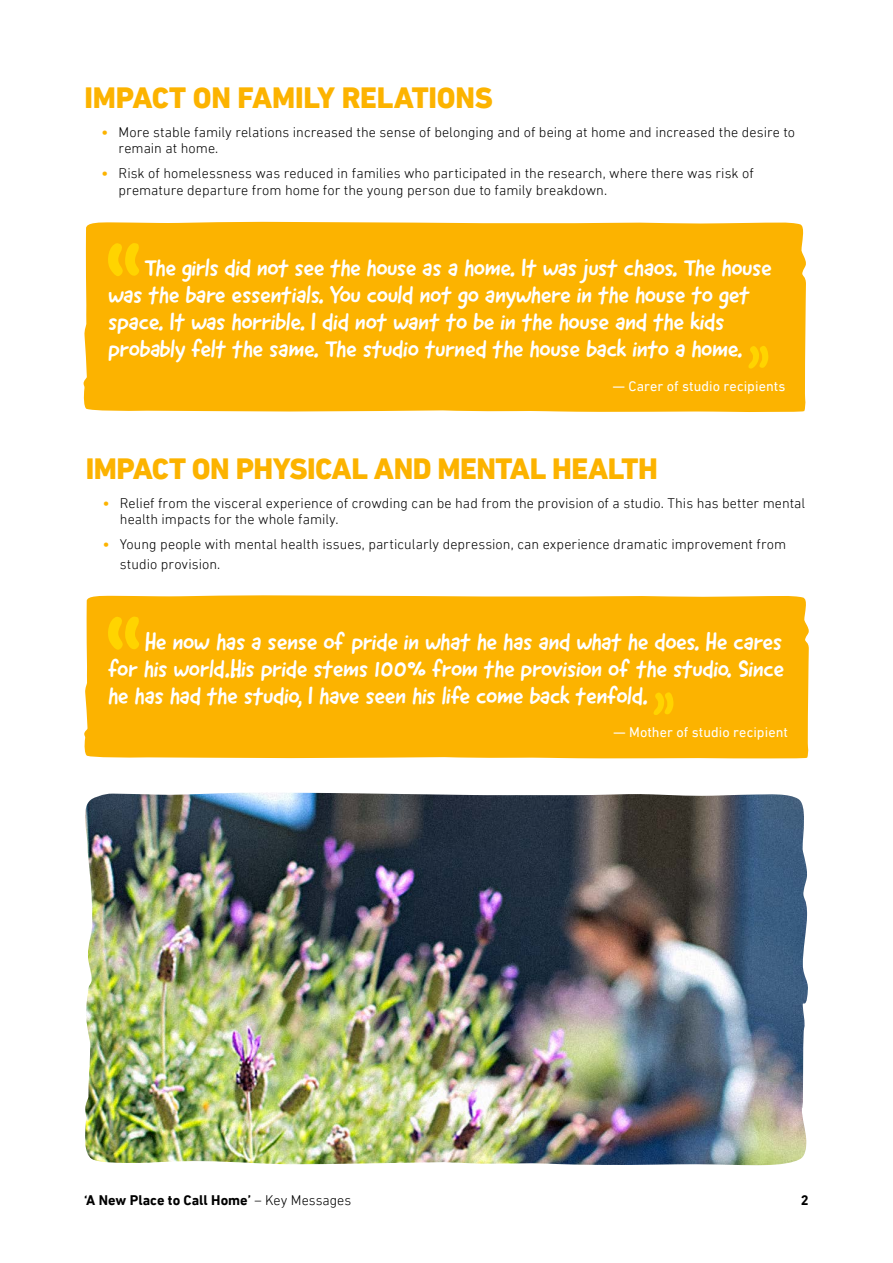
<style>
.page{position:relative;width:893px;height:1263px;background:#fff}
.page>*{position:absolute;margin:0;border:0;box-sizing:border-box;transform-origin:0 0}
.t1{font:800 30px "DIN Next LT Pro";letter-spacing:-.015em;color:#fcb300}
.t2{font:24px/27px "Good Dog New";letter-spacing:-.015em;color:#fff;text-align:justify}
.t3{font:300 14.25px/16.5px "DIN Next LT Pro";letter-spacing:.005em;color:#000}
.t4{font:14.25px "DIN Next LT Pro";letter-spacing:.005em;color:#fff}
.t5{font:700 14.25px "DIN Next LT Pro";color:#000}
.s1{font-weight:700;color:#fcb300}
.s2{font-weight:300}
</style>
<div class="page">
<div style="left:84px;top:595px;width:725px;height:164px;background:#fcb300"></div>
<svg style="left:106px;top:616px;width:35px;height:35px"></svg>
<svg style="left:652px;top:692px;width:22px;height:23px"></svg>
<div style="left:83px;top:222px;width:723px;height:190px;background:#fcb300"></div>
<svg style="left:106px;top:243px;width:35px;height:34px"></svg>
<svg style="left:747px;top:345px;width:22px;height:24px"></svg>
<img style="left:85px;top:792px;width:723px;height:373px">
<h1 class="t1" style="left:85px;top:80px;width:410px">IMPACT ON FAMILY RELATIONS</h1>
<p class="t3" style="left:119px;top:124px;width:678px;text-indent:-17px"><span class="s1">•</span> More stable family relations increased the sense of belonging and of being at home and increased the desire to remain at home.</p>
<p class="t3" style="left:119px;top:165px;width:637px;text-indent:-17px"><span class="s1">•</span> Risk of homelessness was reduced in families who participated in the research, where there was risk of premature departure from home for the young person due to family breakdown.</p>
<p class="t2" style="left:108px;top:254px;width:665px;text-align:left;text-indent:37px">The girls did not see the house as a home. It was just chaos. The house was the bare essentials. You could not go anywhere in the house to get space. It was horrible. I did not want to be in the house and the kids probably felt the same. The studio turned the house back into a home.</p>
<p class="t4" style="left:613px;top:378px;width:174px">— Carer of studio recipients</p>
<h1 class="t1" style="left:86px;top:451px;width:573px">IMPACT ON PHYSICAL AND MENTAL HEALTH</h1>
<p class="t3" style="left:120px;top:494px;width:687px;text-indent:-17px"><span class="s1">•</span> Relief from the visceral experience of crowding can be had from the provision of a studio. This has better mental health impacts for the whole family.</p>
<p class="t3" style="left:120px;top:534px;width:668px;line-height:19.5px;text-indent:-17px"><span class="s1">•</span> Young people with mental health issues, particularly depression, can experience dramatic improvement from studio provision.</p>
<h2 class="t2" style="left:108px;top:628px;width:678px;text-indent:37px">He now has a sense of pride in what he has and what he does. He cares for his world…His pride stems 100% from the provision of the studio. Since he has had the studio, I have seen his life come back tenfold.</h2>
<p class="t4" style="left:614px;top:724px;width:176px">— Mother of studio recipient</p>
<p class="t5" style="left:84px;top:1191px;width:269px">‘A New Place to Call Home’ <span class="s2">– Key Messages</span></p>
<p class="t5" style="left:801px;top:1191px;width:9px">2</p>
</div>
